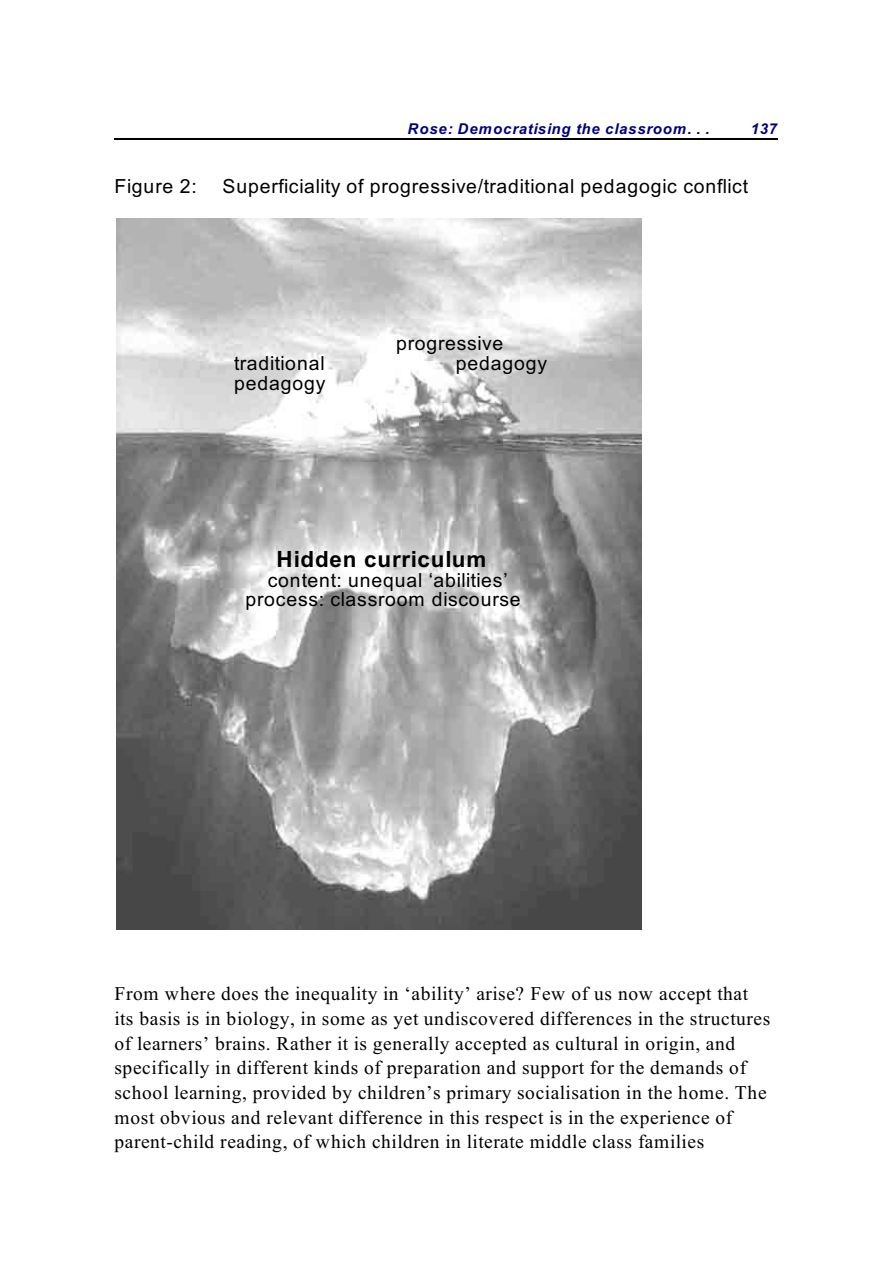
<style>
.page{position:relative;width:894px;height:1263px;background:#fff}
.page>*{position:absolute;margin:0;border:0;box-sizing:border-box;transform-origin:0 0}
.t1{font:700 22.35px "Arial";letter-spacing:.04em;color:#000}
.t2{font:19.5px/24.6px "Times New Roman";letter-spacing:.03em;color:#000}
.t3{font:19.5px/19.6px "Arial";letter-spacing:.045em;color:#000;text-align:center}
.t4{font:italic 700 15px "Arial";letter-spacing:.06em;color:#000080}
</style>
<div class="page">
<hr style="left:114px;top:138px;width:664px;height:1px;background:#000">
<img style="left:116px;top:219px;width:525px;height:710px">
<p class="t4" style="left:408px;top:123px;width:304px">Rose: Democratising the classroom. . .</p>
<p class="t4" style="left:751px;top:123px;width:28px">137</p>
<p class="t3" style="left:114px;top:178px;width:84px">Figure 2:</p>
<p class="t3" style="left:222px;top:178px;width:527px">Superficiality of progressive/traditional pedagogic conflict</p>
<p class="t3" style="left:396px;top:335px;width:109px">progressive</p>
<p class="t3" style="left:234px;top:355px;width:92px">traditional</p>
<p class="t3" style="left:456px;top:355px;width:93px">pedagogy</p>
<p class="t3" style="left:234px;top:375px;width:93px">pedagogy</p>
<p class="t1" style="left:276px;top:551px;width:211px">Hidden curriculum</p>
<p class="t3" style="left:246px;top:572px;width:277px">content: unequal ‘abilities’ process: classroom discourse</p>
<p class="t2" style="left:114px;top:984px;width:657px">From where does the inequality in ‘ability’ arise? Few of us now accept that its basis is in biology, in some as yet undiscovered differences in the structures of learners’ brains. Rather it is generally accepted as cultural in origin, and specifically in different kinds of preparation and support for the demands of school learning, provided by children’s primary socialisation in the home. The most obvious and relevant difference in this respect is in the experience of parent-child reading, of which children in literate middle class families</p>
</div>
